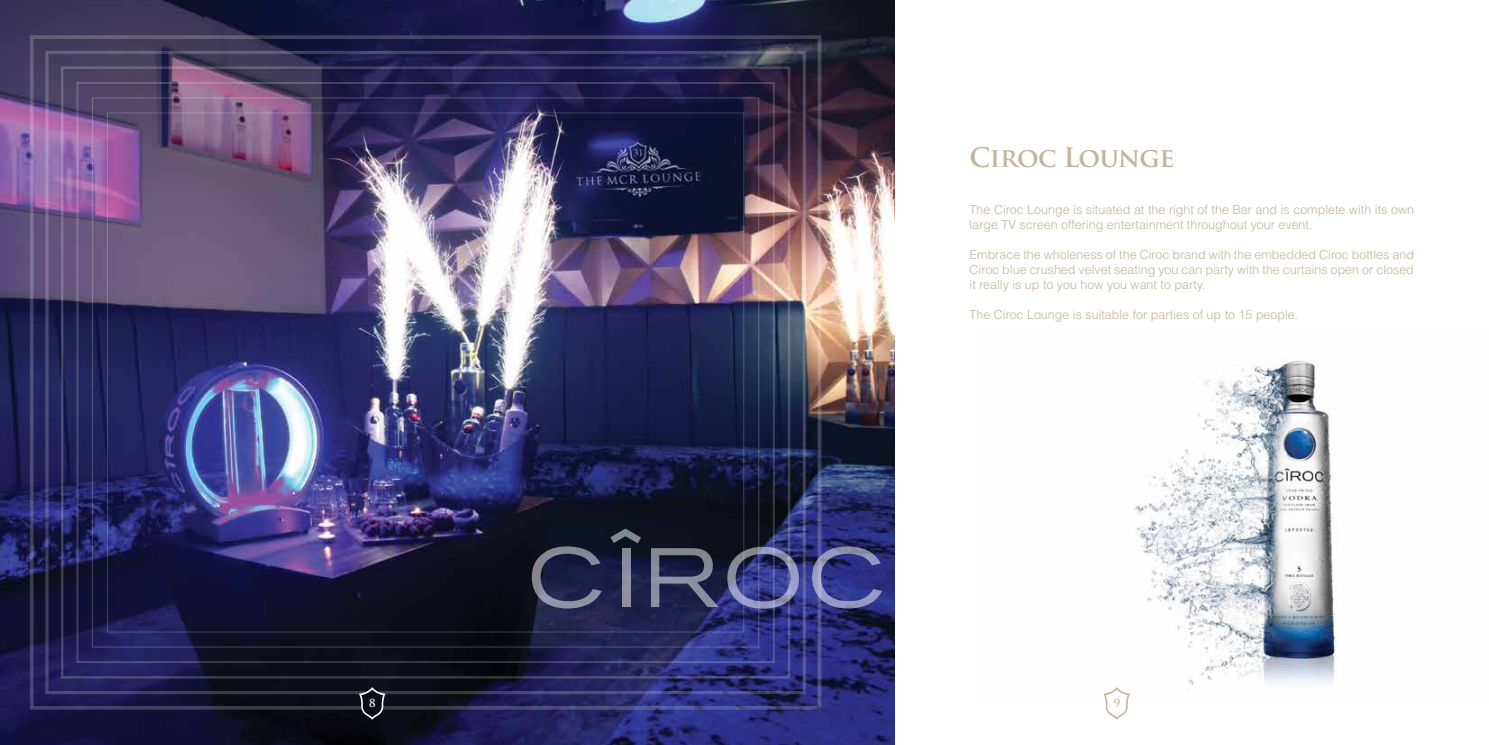
<style>
.page{position:relative;width:1489px;height:745px;background:#fff}
.page>*{position:absolute;margin:0;border:0;box-sizing:border-box;transform-origin:0 0}
.t1{font:700 26.25px "Trajan Pro";letter-spacing:-.025em;color:#c2b59b}
.t2{font:300 12.5px/15px "Helvetica";color:#c2b59b}
.t3{font:700 10.75px "Trajan Pro";color:#fff}
.t4{font:700 10.75px "Trajan Pro";color:#c2b59b}
</style>
<div class="page">
<img style="left:1134px;top:360px;width:203px;height:330px">
<img style="left:0;top:0;width:894px;height:744px">
<img style="left:30px;top:35px;width:791px;height:674px">
<img style="left:44px;top:49px;width:763px;height:646px">
<svg style="left:359px;top:686px;width:27px;height:33px"></svg>
<svg style="left:1103px;top:687px;width:27px;height:32px"></svg>
<svg style="left:532px;top:546px;width:69px;height:62px;background:#3a3d5b"></svg>
<svg style="left:622px;top:547px;width:8px;height:59px"></svg>
<svg style="left:651px;top:547px;width:67px;height:59px;background:#434662"></svg>
<svg style="left:727px;top:546px;width:72px;height:62px;background:#4e548b"></svg>
<svg style="left:812px;top:546px;width:70px;height:62px;background:#4a4f94"></svg>
<svg style="left:610px;top:528px;width:31px;height:15px"></svg>
<h1 class="t1" style="left:969px;top:141px;width:206px">Ciroc Lounge</h1>
<p class="t2" style="left:969px;top:201px;width:446px">The Ciroc Lounge is situated at the right of the Bar and is complete with its own large TV screen offering entertainment throughout your event.</p>
<p class="t2" style="left:969px;top:246px;width:446px;text-align:justify">Embrace the wholeness of the Ciroc brand with the embedded Ciroc bottles and Ciroc blue crushed velvet seating you can party with the curtains open or closed it really is up to you how you want to party.</p>
<p class="t2" style="left:969px;top:306px;width:330px">The Ciroc Lounge is suitable for parties of up to 15 people.</p>
<p class="t3" style="left:369px;top:695px;width:8px">8</p>
<p class="t4" style="left:1113px;top:695px;width:8px">9</p>
</div>
